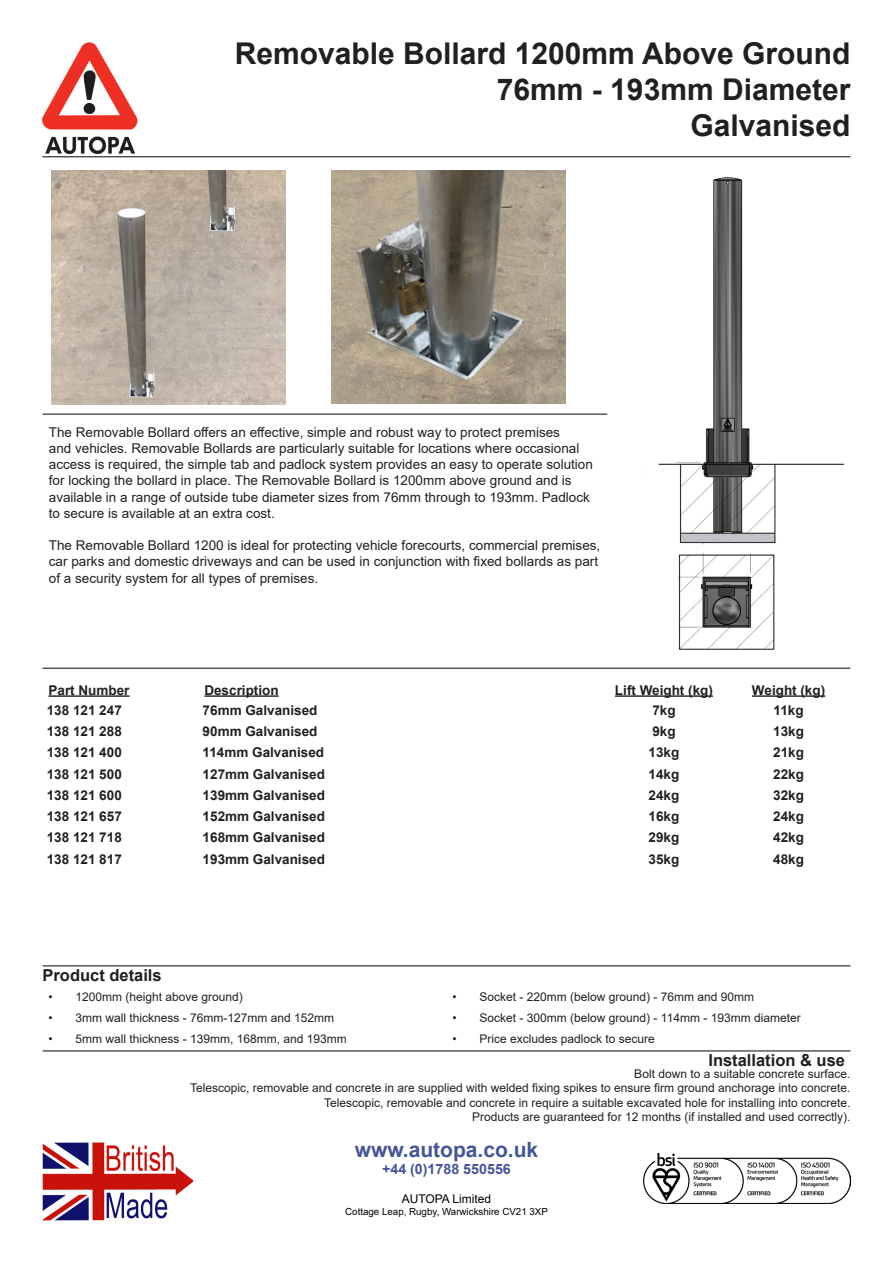
<style>
.page{position:relative;width:893px;height:1263px;background:#fff}
.page>*{position:absolute;margin:0;border:0;box-sizing:border-box;transform-origin:0 0}
.t1{font:700 30px "Arial";color:#231f20}
.t2{font:700 21px "Arial";color:#44559a}
.t3{font:700 16.5px "Arial";color:#231f20}
.t4{font:700 14.25px "Arial";color:#44559a}
.t5{font:13.5px/16.2px "Arial";color:#231f20}
.t6{font:700 13.5px "Arial";color:#231f20}
.t7{font:12px "Arial";color:#231f20}
.t8{font:12px "Arial";color:#000}
.t9{font:9.75px "Arial";color:#000}
</style>
<div class="page">
<img style="left:644px;top:1154px;width:206px;height:49px">
<img style="left:43px;top:1142px;width:150px;height:78px">
<img style="left:658px;top:177px;width:186px;height:473px">
<img style="left:42px;top:43px;width:95px;height:110px">
<hr style="left:43px;top:156px;width:807px;height:1px;background:#231f20">
<hr style="left:43px;top:414px;width:564px;height:1px;background:#231f20">
<img style="left:52px;top:170px;width:234px;height:234px">
<img style="left:332px;top:170px;width:234px;height:233px">
<hr style="left:49px;top:695px;width:81px;height:2px;background:#231f20">
<hr style="left:204px;top:695px;width:75px;height:2px;background:#231f20">
<hr style="left:615px;top:695px;width:98px;height:2px;background:#231f20">
<hr style="left:752px;top:695px;width:73px;height:2px;background:#231f20">
<hr style="left:43px;top:668px;width:807px;height:1px;background:#231f20">
<hr style="left:43px;top:965px;width:807px;height:1px;background:#231f20">
<hr style="left:43px;top:1050px;width:807px;height:1px;background:#231f20">
<p class="t1" style="left:235px;top:33px;width:617px">Removable Bollard 1200mm Above Ground</p>
<p class="t1" style="left:497px;top:69px;width:355px">76mm - 193mm Diameter</p>
<p class="t1" style="left:690px;top:105px;width:162px">Galvanised</p>
<p class="t5" style="left:49px;top:424px;width:545px">The Removable Bollard offers an effective, simple and robust way to protect premises<br>and vehicles. Removable Bollards are particularly suitable for locations where occasional access is required, the simple tab and padlock system provides an easy to operate solution for locking the bollard in place. The Removable Bollard is 1200mm above ground and is available in a range of outside tube diameter sizes from 76mm through to 193mm. Padlock to secure is available at an extra cost.</p>
<p class="t5" style="left:49px;top:537px;width:553px">The Removable Bollard 1200 is ideal for protecting vehicle forecourts, commercial premises, car parks and domestic driveways and can be used in conjunction with fixed bollards as part of a security system for all types of premises.</p>
<p class="t6" style="left:49px;top:680px;width:83px">Part Number</p>
<p class="t6" style="left:204px;top:680px;width:76px">Description</p>
<p class="t6" style="left:615px;top:680px;width:99px">Lift Weight (kg)</p>
<p class="t6" style="left:752px;top:680px;width:75px">Weight (kg)</p>
<p class="t6" style="left:47px;top:700px;width:77px">138 121 247</p>
<p class="t6" style="left:203px;top:700px;width:116px">76mm Galvanised</p>
<p class="t6" style="left:652px;top:700px;width:25px">7kg</p>
<p class="t6" style="left:774px;top:700px;width:32px">11kg</p>
<p class="t6" style="left:47px;top:722px;width:77px">138 121 288</p>
<p class="t6" style="left:203px;top:722px;width:116px">90mm Galvanised</p>
<p class="t6" style="left:652px;top:722px;width:25px">9kg</p>
<p class="t6" style="left:773px;top:722px;width:32px">13kg</p>
<p class="t6" style="left:47px;top:743px;width:77px">138 121 400</p>
<p class="t6" style="left:203px;top:743px;width:123px">114mm Galvanised</p>
<p class="t6" style="left:649px;top:743px;width:32px">13kg</p>
<p class="t6" style="left:773px;top:743px;width:32px">21kg</p>
<p class="t6" style="left:47px;top:764px;width:77px">138 121 500</p>
<p class="t6" style="left:203px;top:764px;width:124px">127mm Galvanised</p>
<p class="t6" style="left:649px;top:764px;width:32px">14kg</p>
<p class="t6" style="left:773px;top:764px;width:32px">22kg</p>
<p class="t6" style="left:47px;top:785px;width:77px">138 121 600</p>
<p class="t6" style="left:203px;top:785px;width:124px">139mm Galvanised</p>
<p class="t6" style="left:649px;top:785px;width:32px">24kg</p>
<p class="t6" style="left:773px;top:785px;width:32px">32kg</p>
<p class="t6" style="left:47px;top:807px;width:77px">138 121 657</p>
<p class="t6" style="left:203px;top:807px;width:124px">152mm Galvanised</p>
<p class="t6" style="left:649px;top:807px;width:32px">16kg</p>
<p class="t6" style="left:773px;top:807px;width:32px">24kg</p>
<p class="t6" style="left:47px;top:828px;width:77px">138 121 718</p>
<p class="t6" style="left:203px;top:828px;width:124px">168mm Galvanised</p>
<p class="t6" style="left:649px;top:828px;width:32px">29kg</p>
<p class="t6" style="left:773px;top:828px;width:32px">42kg</p>
<p class="t6" style="left:47px;top:849px;width:77px">138 121 817</p>
<p class="t6" style="left:203px;top:849px;width:124px">193mm Galvanised</p>
<p class="t6" style="left:649px;top:849px;width:32px">35kg</p>
<p class="t6" style="left:773px;top:849px;width:32px">48kg</p>
<p class="t3" style="left:43px;top:963px;width:121px">Product details</p>
<p class="t7" style="left:49px;top:989px;width:196px">• 1200mm (height above ground)</p>
<p class="t7" style="left:452px;top:989px;width:303px">• Socket - 220mm (below ground) - 76mm and 90mm</p>
<p class="t7" style="left:49px;top:1009px;width:287px">• 3mm wall thickness - 76mm-127mm and 152mm</p>
<p class="t7" style="left:452px;top:1009px;width:350px">• Socket - 300mm (below ground) - 114mm - 193mm diameter</p>
<p class="t7" style="left:49px;top:1030px;width:300px">• 5mm wall thickness - 139mm, 168mm, and 193mm</p>
<p class="t7" style="left:452px;top:1030px;width:204px">• Price excludes padlock to secure</p>
<p class="t3" style="left:708px;top:1048px;width:138px">Installation &amp; use</p>
<p class="t7" style="left:634px;top:1065px;width:218px">Bolt down to a suitable concrete surface.</p>
<p class="t7" style="left:190px;top:1080px;width:662px">Telescopic, removable and concrete in are supplied with welded fixing spikes to ensure firm ground anchorage into concrete.</p>
<p class="t7" style="left:324px;top:1094px;width:528px">Telescopic, removable and concrete in require a suitable excavated hole for installing into concrete.</p>
<p class="t7" style="left:472px;top:1108px;width:380px">Products are guaranteed for 12 months (if installed and used correctly).</p>
<p class="t2" style="left:355px;top:1135px;width:185px">www.autopa.co.uk</p>
<p class="t4" style="left:382px;top:1159px;width:130px">+44 (0)1788 550556</p>
<p class="t8" style="left:402px;top:1190px;width:91px">AUTOPA Limited</p>
<p class="t9" style="left:345px;top:1204px;width:204px">Cottage Leap, Rugby, Warwickshire CV21 3XP</p>
</div>
